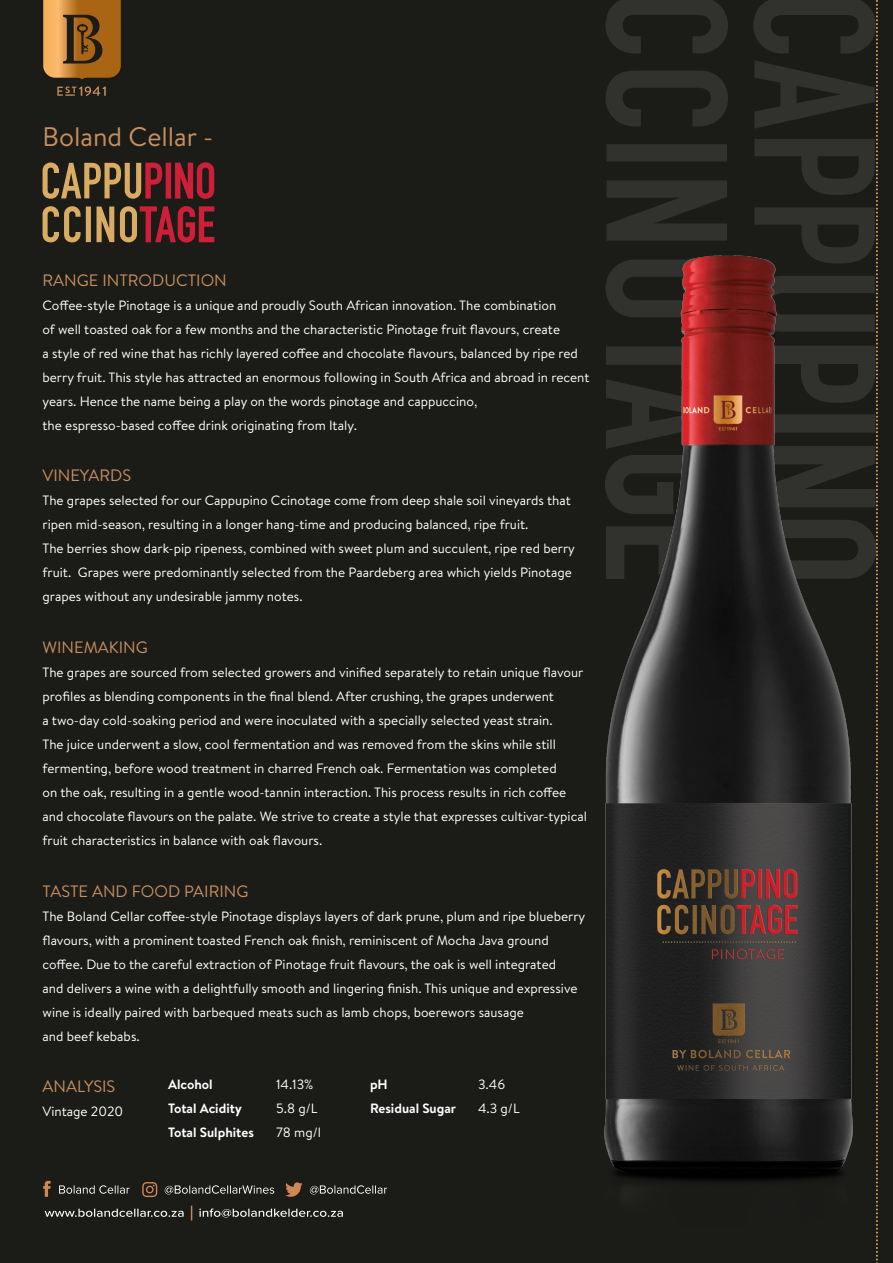
<style>
.page{position:relative;width:893px;height:1263px;background:#1b1b18}
.page>*{position:absolute;margin:0;border:0;box-sizing:border-box;transform-origin:0 0}
.t1{font:26.85px "Brandon Text";color:#c88f5e}
.t2{font:16.5px "Brandon Text";color:#c88f5e}
.t3{font:13.5px/24px "Brandon Text";color:#fff}
.t4{font:700 13.5px "Brandon Text";color:#fff}
</style>
<div class="page">
<svg style="left:43px;top:1181px;width:8px;height:16px"></svg>
<svg style="left:59px;top:1182px;width:328px;height:15px"></svg>
<svg style="left:45px;top:1205px;width:298px;height:15px"></svg>
<svg style="left:57px;top:86px;width:49px;height:10px"></svg>
<svg style="left:43px;top:0;width:78px;height:79px;background:#a76e2c"></svg>
<svg style="left:606px;top:0;width:270px;height:212px"></svg>
<svg style="left:876px;top:0;width:2px;height:1263px"></svg>
<img style="left:604px;top:212px;width:274px;height:1041px">
<svg style="left:43px;top:162px;width:171px;height:81px"></svg>
<p class="t1" style="left:43px;top:119px;width:172px">Boland Cellar -</p>
<p class="t2" style="left:43px;top:269px;width:186px">RANGE INTRODUCTION</p>
<p class="t3" style="left:43px;top:293px;width:515px">Coffee-style Pinotage is a unique and proudly South African innovation. The combination</p>
<p class="t3" style="left:43px;top:317px;width:519px">of well toasted oak for a few months and the characteristic Pinotage fruit flavours, create</p>
<p class="t3" style="left:43px;top:341px;width:549px">a style of red wine that has richly layered coffee and chocolate flavours, balanced by ripe red berry fruit. This style has attracted an enormous following in South Africa and abroad in recent years. Hence the name being a play on the words pinotage and cappuccino,</p>
<p class="t3" style="left:43px;top:413px;width:316px">the espresso-based coffee drink originating from Italy.</p>
<p class="t2" style="left:43px;top:464px;width:90px">VINEYARDS</p>
<p class="t3" style="left:43px;top:488px;width:530px">The grapes selected for our Cappupino Ccinotage come from deep shale soil vineyards that ripen mid-season, resulting in a longer hang-time and producing balanced, ripe fruit.</p>
<p class="t3" style="left:43px;top:536px;width:534px">The berries show dark-pip ripeness, combined with sweet plum and succulent, ripe red berry fruit. Grapes were predominantly selected from the Paardeberg area which yields Pinotage grapes without any undesirable jammy notes.</p>
<p class="t2" style="left:43px;top:636px;width:107px">WINEMAKING</p>
<p class="t3" style="left:43px;top:660px;width:542px">The grapes are sourced from selected growers and vinified separately to retain unique flavour profiles as blending components in the final blend. After crushing, the grapes underwent<br>a two-day cold-soaking period and were inoculated with a specially selected yeast strain.<br>The juice underwent a slow, cool fermentation and was removed from the skins while still fermenting, before wood treatment in charred French oak. Fermentation was completed</p>
<p class="t3" style="left:43px;top:780px;width:546px">on the oak, resulting in a gentle wood-tannin interaction. This process results in rich coffee and chocolate flavours on the palate. We strive to create a style that expresses cultivar-typical fruit characteristics in balance with oak flavours.</p>
<p class="t2" style="left:43px;top:880px;width:208px">TASTE AND FOOD PAIRING</p>
<p class="t3" style="left:43px;top:903px;width:544px">The Boland Cellar coffee-style Pinotage displays layers of dark prune, plum and ripe blueberry flavours, with a prominent toasted French oak finish, reminiscent of Mocha Java ground coffee. Due to the careful extraction of Pinotage fruit flavours, the oak is well integrated</p>
<p class="t3" style="left:43px;top:975px;width:536px">and delivers a wine with a delightfully smooth and lingering finish. This unique and expressive wine is ideally paired with barbequed meats such as lamb chops, boerewors sausage</p>
<p class="t3" style="left:43px;top:1023px;width:99px">and beef kebabs.</p>
<p class="t2" style="left:43px;top:1075px;width:74px">ANALYSIS</p>
<p class="t3" style="left:43px;top:1099px;width:82px">Vintage 2020</p>
<p class="t4" style="left:370px;top:1075px;width:19px">pH</p>
<p class="t3" style="left:478px;top:1072px;width:29px">3.46</p>
<p class="t4" style="left:370px;top:1099px;width:88px">Residual Sugar</p>
<p class="t3" style="left:478px;top:1096px;width:43px">4.3 g/L</p>
<p class="t4" style="left:168px;top:1075px;width:46px">Alcohol</p>
<p class="t3" style="left:276px;top:1072px;width:39px">14.13%</p>
<p class="t4" style="left:168px;top:1099px;width:75px">Total Acidity</p>
<p class="t3" style="left:276px;top:1096px;width:43px">5.8 g/L</p>
<p class="t4" style="left:168px;top:1123px;width:87px">Total Sulphites</p>
<p class="t3" style="left:276px;top:1120px;width:46px">78 mg/l</p>
</div>
